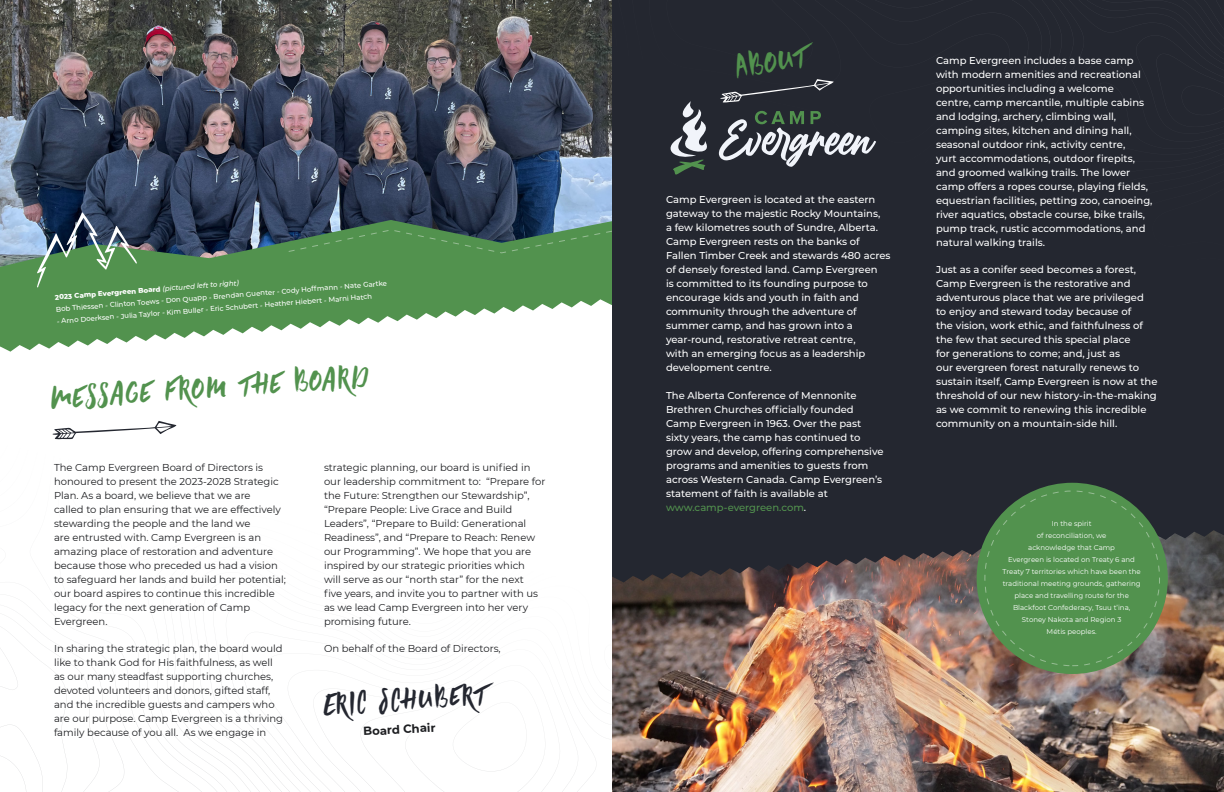
<style>
.page{position:relative;width:1224px;height:792px;background:#fff}
.page>*{position:absolute;margin:0;border:0;box-sizing:border-box;transform-origin:0 0}
.t1{font:26px "Summer Hearts";color:#52924e}
.t2{font:24.5px "Summer Hearts";color:#242730}
.t3{font:700 11.6px "Montserrat";color:#1d1e21}
.t4{font:500 10px/14px "Montserrat";color:#fff}
.t5{font:10px/14px "Montserrat";color:#1d1e21}
.t6{font:7px/12px "Montserrat";color:#fff;text-align:center}
.t7{font:500 7px/11px "Montserrat";color:#fff}
.s1{font-weight:800}
.s2{font-style:italic}
.s3{color:#52924e}
</style>
<div class="page">
<div style="left:612px;top:0;width:612px;height:792px;background:#242730"></div>
<img style="left:612px;top:582px;width:612px;height:210px">
<svg style="left:612px;top:501px;width:612px;height:81px"></svg>
<img style="left:0;top:0;width:283px;height:220px">
<svg style="left:0;top:220px;width:283px;height:79px;fill:#52924e"></svg>
<svg style="left:0;top:299px;width:283px;height:53px;fill:#52924e"></svg>
<img style="left:37px;top:212px;width:100px;height:76px">
<div style="left:977px;top:483px;width:191px;height:191px;background:#52924e;border-radius:50%"></div>
<svg style="left:52px;top:421px;width:124px;height:19px"></svg>
<svg style="left:283px;top:0;width:593px;height:329px"></svg>
<p class="t7" style="left:55px;top:291px;width:334px;rotate:-4deg"><span class="s1">2023 Camp Evergreen Board</span> <span class="s2">(pictured left to righ</span><sup>t)<br></sup>Bob Thiessen - Clinton Toews - Don Quapp - Brendan Guenter - Cody Hoffmann - Nate Gartke</p>
<p class="t7" style="left:56px;top:314px;width:318px;rotate:-4deg">- Arno Doerksen - Julia Taylor - Kim Buller - Eric Schubert - Heather Hiebert - Marni Hatch</p>
<h1 class="t1" style="left:50px;top:380px;width:320px;rotate:-4deg">Message from the board</h1>
<p class="t5" style="left:54px;top:460px;width:233px">The Camp Evergreen Board of Directors is honoured to present the 2023-2028 Strategic Plan. As a board, we believe that we are<br>called to plan ensuring that we are effectively stewarding the people and the land we<br>are entrusted with. Camp Evergreen is an amazing place of restoration and adventure because those who preceded us had a vision to safeguard her lands and build her potential; our board aspires to continue this incredible legacy for the next generation of Camp Evergreen.</p>
<p class="t5" style="left:54px;top:641px;width:231px">In sharing the strategic plan, the board would like to thank God for His faithfulness, as well as our many steadfast supporting churches, devoted volunteers and donors, gifted staff, and the incredible guests and campers who are our purpose. Camp Evergreen is a thriving family because of you all. As we engage in</p>
<p class="t5" style="left:324px;top:460px;width:223px">strategic planning, our board is unified in our leadership commitment to: “Prepare for the Future: Strengthen our Stewardship”, “Prepare People: Live Grace and Build Leaders”, “Prepare to Build: Generational Readiness”, and “Prepare to Reach: Renew our Programming”. We hope that you are inspired by our strategic priorities which<br>will serve as our “north star” for the next<br>five years, and invite you to partner with us as we lead Camp Evergreen into her very promising future.</p>
<p class="t5" style="left:324px;top:641px;width:178px">On behalf of the Board of Directors,</p>
<h2 class="t2" style="left:323px;top:688px;width:163px;rotate:-4deg">Eric Schubert</h2>
<p class="t3" style="left:363px;top:723px;width:74px;rotate:-3deg">Board Chair</p>
<h1 class="t1" style="left:732px;top:49px;width:73px;rotate:-10deg">About</h1>
<p class="t4" style="left:666px;top:192px;width:226px">Camp Evergreen is located at the eastern gateway to the majestic Rocky Mountains,<br>a few kilometres south of Sundre, Alberta.<br>Camp Evergreen rests on the banks of Fallen Timber Creek and stewards 480 acres of densely forested land. Camp Evergreen<br>is committed to its founding purpose to encourage kids and youth in faith and community through the adventure of summer camp, and has grown into a year-round, restorative retreat centre,<br>with an emerging focus as a leadership development centre.</p>
<p class="t4" style="left:666px;top:388px;width:219px">The Alberta Conference of Mennonite Brethren Churches officially founded Camp Evergreen in 1963. Over the past sixty years, the camp has continued to grow and develop, offering comprehensive programs and amenities to guests from across Western Canada. Camp Evergreen’s statement of faith is available at <span class="s3">www.camp-evergreen.com</span>.</p>
<p class="t4" style="left:936px;top:53px;width:218px">Camp Evergreen includes a base camp with modern amenities and recreational opportunities including a welcome<br>centre, camp mercantile, multiple cabins and lodging, archery, climbing wall, camping sites, kitchen and dining hall, seasonal outdoor rink, activity centre,<br>yurt accommodations, outdoor firepits, and groomed walking trails. The lower camp offers a ropes course, playing fields, equestrian facilities, petting zoo, canoeing, river aquatics, obstacle course, bike trails, pump track, rustic accommodations, and natural walking trails.</p>
<p class="t4" style="left:936px;top:262px;width:223px">Just as a conifer seed becomes a forest, Camp Evergreen is the restorative and adventurous place that we are privileged<br>to enjoy and steward today because of<br>the vision, work ethic, and faithfulness of the few that secured this special place<br>for generations to come; and, just as<br>our evergreen forest naturally renews to sustain itself, Camp Evergreen is now at the threshold of our new history-in-the-making as we commit to renewing this incredible community on a mountain-side hill.</p>
<p class="t6" style="left:1003px;top:518px;width:140px">In the spirit<br>of reconciliation, we<br>acknowledge that Camp<br>Evergreen is located on Treaty 6 and<br>Treaty 7 territories which have been the traditional meeting grounds, gathering place and travelling route for the<br>Blackfoot Confederacy, Tsuu t’ina,<br>Stoney Nakota and Region 3<br>Métis peoples.</p>
</div>
